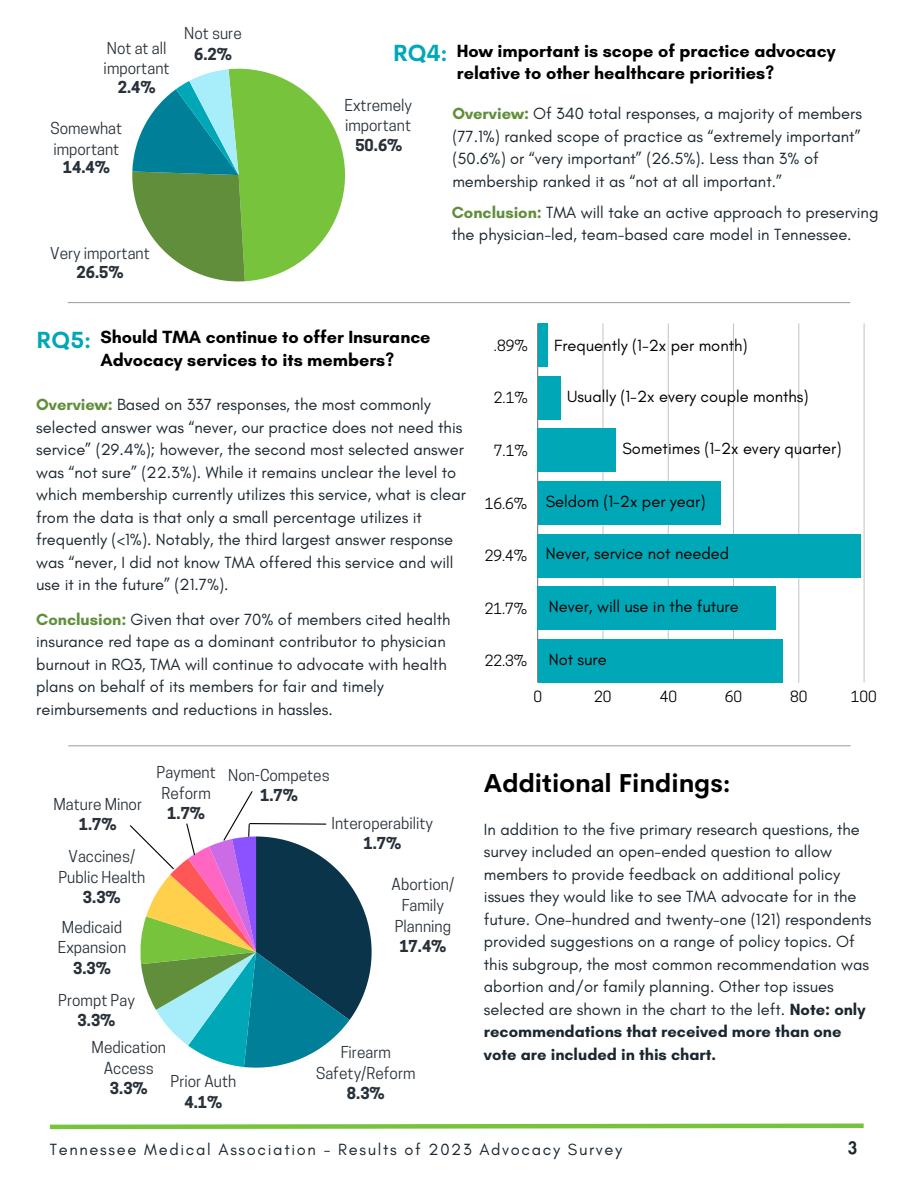
<style>
.page{position:relative;width:918px;height:1188px;background:#fff}
.page>*{position:absolute;margin:0;border:0;box-sizing:border-box;transform-origin:0 0}
.t1{font:700 25.35px "Cerebri Sans";color:#000}
.t2{font:700 22.95px "Cerebri Sans";color:#00a7b6}
.t3{font:700 18px/22.5px "Glacial Indifference";color:#000}
.t4{font:16.5px/22.5px "Glacial Indifference";color:#1b272f}
.t5{font:16.5px "Glacial Indifference";color:#000}
.t6{font:16.5px "Glacial Indifference";letter-spacing:.1em;color:#1b272f}
.t7{font:800 16.5px "Futura LT Pro";color:#1b272f}
.t8{font:15.45px/20.5px "Cooper Hewitt";color:#283139;text-align:center}
.t9{font:700 15.45px "Cooper Hewitt";color:#283139}
.t10{font:14.55px "Cooper Hewitt";color:#000}
.s1{font-weight:700;color:#608e3a}
.s2{font-weight:700}
</style>
<div class="page">
<svg style="left:50px;top:1123px;width:814px;height:7px"></svg>
<svg style="left:132px;top:68px;width:213px;height:214px"></svg>
<hr style="left:603px;top:323px;width:1px;height:360px;background:#000">
<hr style="left:668px;top:323px;width:1px;height:360px;background:#000">
<hr style="left:733px;top:323px;width:1px;height:360px;background:#000">
<hr style="left:799px;top:323px;width:1px;height:360px;background:#000">
<hr style="left:864px;top:323px;width:1px;height:360px;background:#000">
<hr style="left:537px;top:323px;width:1px;height:360px;background:#000">
<div style="left:538px;top:323px;width:9px;height:44px;background:#00a7b6"></div>
<div style="left:538px;top:376px;width:23px;height:44px;background:#00a7b6"></div>
<div style="left:538px;top:429px;width:78px;height:43px;background:#00a7b6"></div>
<div style="left:538px;top:481px;width:182px;height:44px;background:#00a7b6"></div>
<div style="left:538px;top:534px;width:323px;height:43px;background:#00a7b6"></div>
<div style="left:538px;top:586px;width:238px;height:44px;background:#00a7b6"></div>
<div style="left:538px;top:639px;width:244px;height:44px;background:#00a7b6"></div>
<svg style="left:129px;top:791px;width:243px;height:277px"></svg>
<hr style="left:68px;top:302px;width:782px;height:1px;background:#a6a6a6">
<hr style="left:68px;top:745px;width:783px;height:1px;background:#a6a6a6">
<p class="t8" style="left:104px;top:40px;width:68px;text-align:left">Not at all important</p>
<p class="t9" style="left:118px;top:82px;width:39px">2.4%</p>
<p class="t8" style="left:51px;top:120px;width:73px;text-align:left">Somewhat important</p>
<p class="t9" style="left:63px;top:162px;width:49px">14.4%</p>
<p class="t8" style="left:184px;top:25px;width:59px">Not sure</p>
<p class="t9" style="left:194px;top:48px;width:39px">6.2%</p>
<p class="t8" style="left:50px;top:245px;width:101px">Very important</p>
<p class="t9" style="left:77px;top:266px;width:49px">26.5%</p>
<p class="t2" style="left:393px;top:38px;width:56px">RQ4:</p>
<p class="t3" style="left:457px;top:39px;width:380px">How important is scope of practice advocacy relative to other healthcare priorities?</p>
<p class="t4" style="left:452px;top:102px;width:411px"><span class="s1">Overview:</span> Of 340 total responses, a majority of members (77.1%) ranked scope of practice as “extremely important” (50.6%) or “very important” (26.5%). Less than 3% of membership ranked it as “not at all important.”</p>
<p class="t4" style="left:452px;top:201px;width:428px"><span class="s1">Conclusion:</span> TMA will take an active approach to preserving the physician-led, team-based care model in Tennessee.</p>
<p class="t8" style="left:345px;top:96px;width:69px">Extremely</p>
<p class="t8" style="left:345px;top:117px;width:68px">important</p>
<p class="t9" style="left:355px;top:140px;width:49px">50.6%</p>
<p class="t2" style="left:36px;top:325px;width:56px">RQ5:</p>
<p class="t3" style="left:100px;top:325px;width:332px">Should TMA continue to offer Insurance<br>Advocacy services to its members?</p>
<p class="t4" style="left:36px;top:393px;width:431px"><span class="s1">Overview:</span> Based on 337 responses, the most commonly selected answer was “never, our practice does not need this service” (29.4%); however, the second most selected answer was “not sure” (22.3%). While it remains unclear the level to which membership currently utilizes this service, what is clear from the data is that only a small percentage utilizes it frequently (&lt;1%). Notably, the third largest answer response was “never, I did not know TMA offered this service and will use it in the future” (21.7%).</p>
<p class="t4" style="left:36px;top:608px;width:416px"><span class="s1">Conclusion:</span> Given that over 70% of members cited health insurance red tape as a dominant contributor to physician burnout in RQ3, TMA will continue to advocate with health plans on behalf of its members for fair and timely reimbursements and reductions in hassles.</p>
<p class="t10" style="left:494px;top:340px;width:35px">.89%</p>
<p class="t10" style="left:494px;top:393px;width:35px">2.1%</p>
<p class="t10" style="left:494px;top:445px;width:35px">7.1%</p>
<p class="t10" style="left:485px;top:498px;width:44px">16.6%</p>
<p class="t10" style="left:485px;top:550px;width:44px">29.4%</p>
<p class="t10" style="left:485px;top:603px;width:44px">21.7%</p>
<p class="t10" style="left:485px;top:656px;width:44px">22.3%</p>
<p class="t5" style="left:554px;top:335px;width:195px">Frequently (1-2x per month)</p>
<p class="t5" style="left:567px;top:386px;width:243px">Usually (1-2x every couple months)</p>
<p class="t5" style="left:623px;top:438px;width:220px">Sometimes (1-2x every quarter)</p>
<p class="t5" style="left:546px;top:491px;width:161px">Seldom (1-2x per year)</p>
<p class="t5" style="left:546px;top:544px;width:185px">Never, service not needed</p>
<p class="t5" style="left:549px;top:596px;width:192px">Never, will use in the future</p>
<p class="t5" style="left:549px;top:649px;width:60px">Not sure</p>
<p class="t10" style="left:533px;top:692px;width:10px">0</p>
<p class="t10" style="left:594px;top:692px;width:19px">20</p>
<p class="t10" style="left:660px;top:692px;width:19px">40</p>
<p class="t10" style="left:725px;top:692px;width:19px">60</p>
<p class="t10" style="left:790px;top:692px;width:19px">80</p>
<p class="t10" style="left:851px;top:692px;width:28px">100</p>
<p class="t8" style="left:53px;top:796px;width:90px">Mature Minor</p>
<p class="t9" style="left:79px;top:818px;width:39px">1.7%</p>
<p class="t8" style="left:69px;top:848px;width:68px">Vaccines/</p>
<p class="t8" style="left:58px;top:869px;width:89px">Public Health</p>
<p class="t9" style="left:83px;top:891px;width:39px">3.3%</p>
<p class="t8" style="left:62px;top:919px;width:62px">Medicaid</p>
<p class="t8" style="left:58px;top:939px;width:70px">Expansion</p>
<p class="t9" style="left:73px;top:962px;width:39px">3.3%</p>
<p class="t8" style="left:58px;top:992px;width:78px">Prompt Pay</p>
<p class="t9" style="left:78px;top:1014px;width:39px">3.3%</p>
<p class="t8" style="left:157px;top:764px;width:61px">Payment<br>Reform</p>
<p class="t9" style="left:167px;top:807px;width:39px">1.7%</p>
<p class="t8" style="left:228px;top:767px;width:103px">Non-Competes</p>
<p class="t9" style="left:260px;top:789px;width:39px">1.7%</p>
<p class="t8" style="left:332px;top:814px;width:103px">Interoperability</p>
<p class="t9" style="left:363px;top:837px;width:39px">1.7%</p>
<p class="t8" style="left:392px;top:876px;width:64px">Abortion/</p>
<p class="t8" style="left:395px;top:897px;width:58px">Family<br>Planning</p>
<p class="t9" style="left:399px;top:940px;width:49px">17.4%</p>
<p class="t8" style="left:92px;top:1039px;width:76px">Medication</p>
<p class="t8" style="left:104px;top:1060px;width:52px">Access</p>
<p class="t9" style="left:110px;top:1082px;width:39px">3.3%</p>
<p class="t8" style="left:171px;top:1073px;width:67px">Prior Auth</p>
<p class="t9" style="left:185px;top:1096px;width:39px">4.1%</p>
<p class="t8" style="left:316px;top:1044px;width:101px">Firearm<br>Safety/Reform</p>
<p class="t9" style="left:347px;top:1088px;width:39px">8.3%</p>
<p class="t1" style="left:484px;top:766px;width:248px">Additional Findings:</p>
<p class="t4" style="left:484px;top:818px;width:389px">In addition to the five primary research questions, the survey included an open-ended question to allow members to provide feedback on additional policy issues they would like to see TMA advocate for in the future. One-hundred and twenty-one (121) respondents provided suggestions on a range of policy topics. Of this subgroup, the most common recommendation was abortion and/or family planning. Other top issues selected are shown in the chart to the left. <span class="s2">Note: only recommendations that received more than one vote are included in this chart.</span></p>
<p class="t6" style="left:50px;top:1139px;width:574px">Tennessee Medical Association - Results of 2023 Advocacy Survey</p>
<p class="t7" style="left:848px;top:1140px;width:11px">3</p>
</div>
